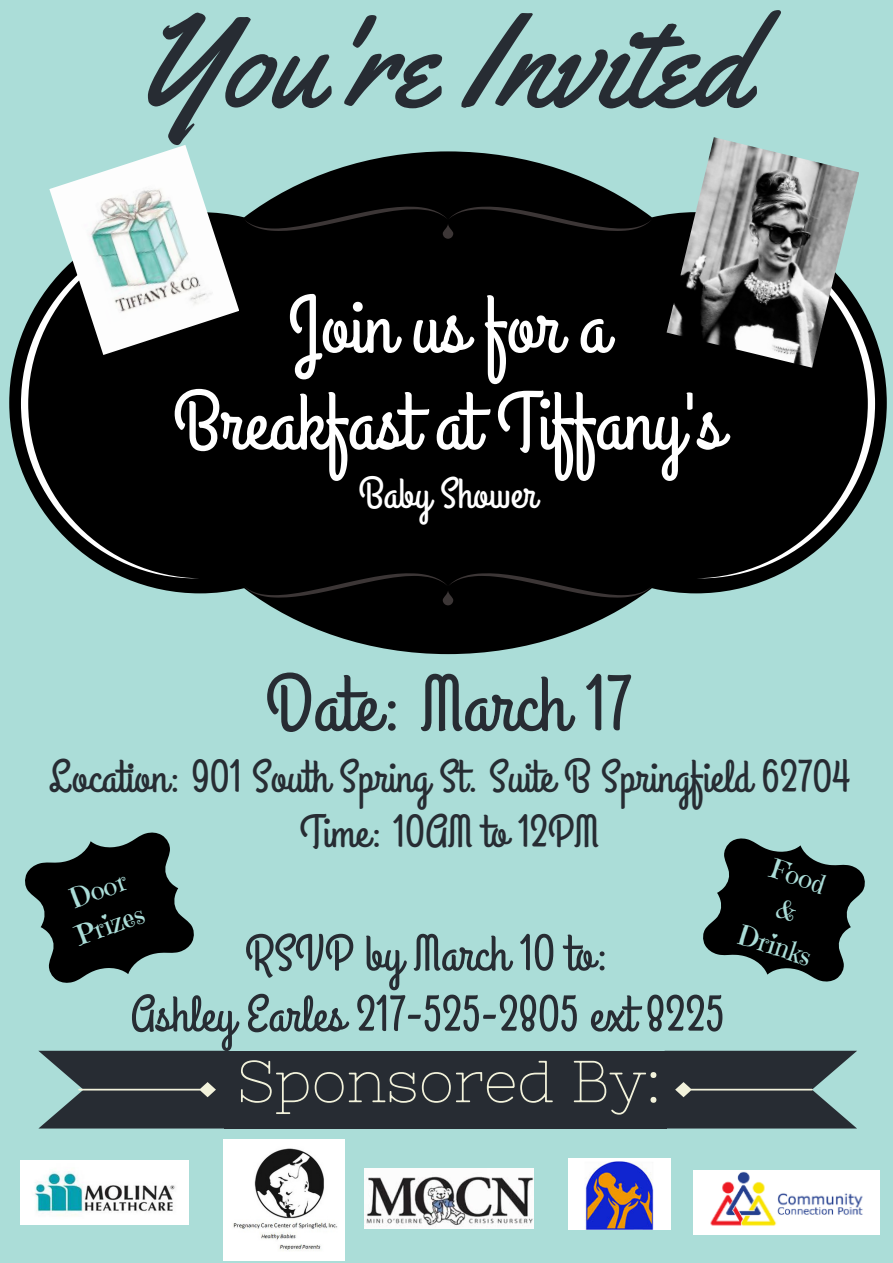
<style>
.page{position:relative;width:893px;height:1263px;background:#abddd8}
.page>*{position:absolute;margin:0;border:0;box-sizing:border-box;transform-origin:0 0}
.t1{font:130.8px "Yellowtail";color:#272c33}
.t2{font:81.07px/96.8px "Grand Hotel";color:#fff;text-align:center}
.t3{font:78.9px "Grand Hotel";color:#272c33}
.t4{font:59.1px "Nixie One";color:#f2f2db}
.t5{font:50.78px/60.8px "Grand Hotel";color:#272c33;text-align:center}
.t6{font:45.75px/54.6px "Grand Hotel";color:#272c33;text-align:center}
.t7{font:42.97px "Grand Hotel";color:#fff}
.t8{font:26.47px/36.6px "Emilys Candy";color:#abddd8}
</style>
<div class="page">
<img style="left:20px;top:1161px;width:168px;height:64px">
<svg style="left:9px;top:151px;width:878px;height:503px;background:#293534"></svg>
<svg style="left:21px;top:229px;width:178px;height:349px;background:#242c2b"></svg>
<svg style="left:697px;top:229px;width:178px;height:349px;background:#232a29"></svg>
<svg style="left:244px;top:573px;width:408px;height:25px;background:#090909"></svg>
<svg style="left:443px;top:590px;width:10px;height:15px"></svg>
<svg style="left:244px;top:206px;width:408px;height:25px;background:#0a0a0a"></svg>
<svg style="left:443px;top:223px;width:10px;height:16px"></svg>
<img style="left:667px;top:137px;width:192px;height:231px">
<div style="left:224px;top:1051px;width:443px;height:77px;background:#272c33"></div>
<svg style="left:38px;top:1051px;width:186px;height:77px;background:#3c474c"></svg>
<svg style="left:667px;top:1051px;width:190px;height:77px;background:#3b454a"></svg>
<img style="left:49px;top:145px;width:190px;height:210px">
<img style="left:224px;top:1140px;width:120px;height:120px">
<img style="left:569px;top:1158px;width:101px;height:71px">
<img style="left:364px;top:1168px;width:169px;height:60px">
<img style="left:693px;top:1170px;width:186px;height:64px">
<svg style="left:687px;top:813px;width:194px;height:194px;background:#65827f"></svg>
<svg style="left:7px;top:806px;width:204px;height:204px;background:#678582"></svg>
<h1 class="t1" style="left:137px;top:-21px;width:612px">You're Invited</h1>
<h2 class="t2" style="left:173px;top:281px;width:551px">Join us for a<br>Breakfast at Tiffany's</h2>
<p class="t7" style="left:359px;top:466px;width:179px">Baby Shower</p>
<h3 class="t3" style="left:266px;top:654px;width:367px">Date: March 17</h3>
<p class="t6" style="left:49px;top:752px;width:803px">Location: 901 South Spring St. Suite B Springfield 62704<br>Time: 10AM to 12PM</p>
<p class="t8" style="left:59px;top:884px;width:72px;rotate:-19deg">Door<br>Prizes</p>
<p class="t5" style="left:130px;top:925px;width:595px">RSVP by March 10 to:<br>Ashley Earles 217-525-2805 ext 8225</p>
<p class="t4" style="left:237px;top:1047px;width:426px">Sponsored By:</p>
<p class="t8" style="left:768px;top:846px;width:78px;text-align:center;rotate:19deg">Food &amp;<br>Drinks</p>
</div>
